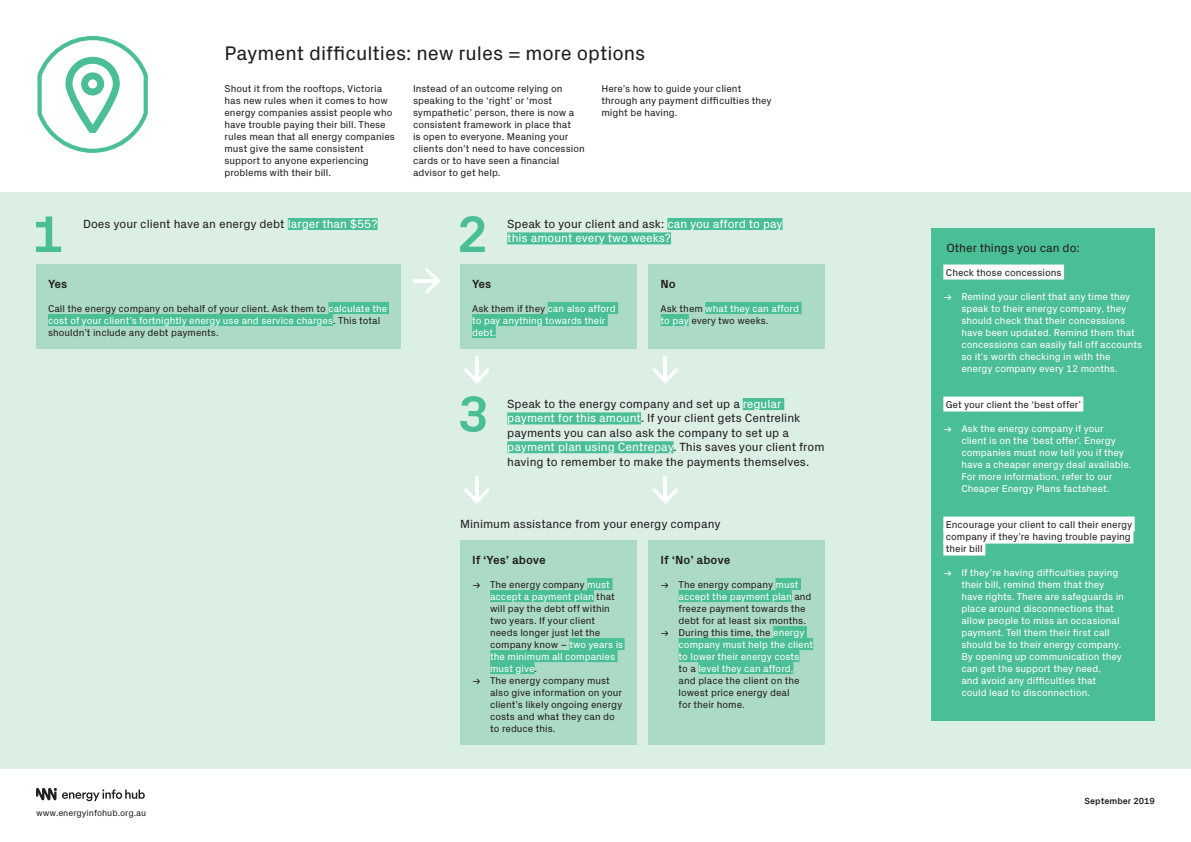
<style>
.page{position:relative;width:1191px;height:842px;background:#fff}
.page>*{position:absolute;margin:0;border:0;box-sizing:border-box;transform-origin:0 0}
.t1{font:20px "Px Grotesk";color:#231f20}
.t2{font:12px/14.4px "Px Grotesk";color:#231f20}
.t3{font:12px/14.4px "Px Grotesk";color:#fff}
.t4{font:700 12px "Px Grotesk";letter-spacing:-.005em;color:#231f20}
.t5{font:10px/12px "Px Grotesk";color:#231f20}
.t6{font:10px/12px "Px Grotesk";color:#fff}
.t7{font:9px "Px Grotesk";color:#231f20}
.t8{font:700 9px "Px Grotesk";color:#231f20}
.s1{color:#fff}
.s2{color:#231f20}
</style>
<div class="page">
<div style="left:0;top:192px;width:1191px;height:576px;background:#dcefe5"></div>
<div style="left:36px;top:264px;width:365px;height:84px;background:#acdbc5"></div>
<div style="left:328px;top:302px;width:61px;height:12px;background:#4abe94"></div>
<div style="left:48px;top:314px;width:285px;height:12px;background:#4abe94"></div>
<svg style="left:37px;top:36px;width:111px;height:117px"></svg>
<div style="left:460px;top:264px;width:176px;height:84px;background:#acdbc5"></div>
<div style="left:547px;top:302px;width:71px;height:12px;background:#4abe94"></div>
<div style="left:472px;top:314px;width:136px;height:12px;background:#4abe94"></div>
<div style="left:472px;top:326px;width:24px;height:12px;background:#4abe94"></div>
<div style="left:648px;top:264px;width:177px;height:84px;background:#acdbc5"></div>
<div style="left:705px;top:302px;width:96px;height:12px;background:#4abe94"></div>
<div style="left:660px;top:314px;width:29px;height:12px;background:#4abe94"></div>
<div style="left:460px;top:540px;width:176px;height:204px;background:#acdbc5"></div>
<div style="left:587px;top:578px;width:25px;height:12px;background:#4abe94"></div>
<div style="left:490px;top:590px;width:104px;height:12px;background:#4abe94"></div>
<div style="left:569px;top:638px;width:55px;height:12px;background:#4abe94"></div>
<div style="left:490px;top:650px;width:127px;height:12px;background:#4abe94"></div>
<div style="left:490px;top:662px;width:44px;height:12px;background:#4abe94"></div>
<div style="left:648px;top:540px;width:177px;height:204px;background:#acdbc5"></div>
<div style="left:775px;top:578px;width:26px;height:12px;background:#4abe94"></div>
<div style="left:678px;top:590px;width:114px;height:12px;background:#4abe94"></div>
<div style="left:773px;top:626px;width:34px;height:12px;background:#4abe94"></div>
<div style="left:678px;top:638px;width:135px;height:12px;background:#4abe94"></div>
<div style="left:678px;top:650px;width:121px;height:12px;background:#4abe94"></div>
<div style="left:698px;top:662px;width:95px;height:12px;background:#4abe94"></div>
<div style="left:288px;top:218px;width:89px;height:12px;background:#4abe94"></div>
<div style="left:742px;top:398px;width:42px;height:12px;background:#4abe94"></div>
<div style="left:507px;top:412px;width:134px;height:12px;background:#4abe94"></div>
<div style="left:507px;top:441px;width:166px;height:12px;background:#4abe94"></div>
<div style="left:667px;top:218px;width:115px;height:12px;background:#4abe94"></div>
<div style="left:507px;top:232px;width:164px;height:12px;background:#4abe94"></div>
<div style="left:931px;top:228px;width:224px;height:492px;background:#4abe94"></div>
<div style="left:943px;top:264px;width:121px;height:16px;background:#fff"></div>
<div style="left:943px;top:396px;width:140px;height:16px;background:#fff"></div>
<div style="left:943px;top:516px;width:191px;height:16px;background:#fff"></div>
<div style="left:943px;top:528px;width:190px;height:16px;background:#fff"></div>
<div style="left:943px;top:540px;width:42px;height:16px;background:#fff"></div>
<svg style="left:460px;top:216px;width:25px;height:36px"></svg>
<svg style="left:460px;top:396px;width:26px;height:36px"></svg>
<svg style="left:36px;top:216px;width:25px;height:36px"></svg>
<hr style="left:413px;top:279px;width:24px;height:3px;background:#fff">
<svg style="left:425px;top:268px;width:16px;height:26px"></svg>
<hr style="left:475px;top:356px;width:3px;height:24px;background:#fff">
<svg style="left:464px;top:368px;width:26px;height:16px"></svg>
<hr style="left:475px;top:476px;width:3px;height:25px;background:#fff">
<svg style="left:464px;top:488px;width:26px;height:16px"></svg>
<hr style="left:664px;top:356px;width:3px;height:24px;background:#fff">
<svg style="left:653px;top:368px;width:25px;height:16px"></svg>
<hr style="left:664px;top:476px;width:3px;height:25px;background:#fff">
<svg style="left:653px;top:488px;width:25px;height:16px"></svg>
<svg style="left:36px;top:788px;width:109px;height:13px"></svg>
<p class="t1" style="left:224px;top:39px;width:422px">Payment difficulties: new rules = more options</p>
<p class="t5" style="left:224px;top:82px;width:172px">Shout it from the rooftops, Victoria has new rules when it comes to how energy companies assist people who have trouble paying their bill. These rules mean that all energy companies must give the same consistent support to anyone experiencing problems with their bill.</p>
<p class="t5" style="left:413px;top:82px;width:173px">Instead of an outcome relying on speaking to the ‘right’ or ‘most sympathetic’ person, there is now a consistent framework in place that<br>is open to everyone. Meaning your clients don’t need to have concession cards or to have seen a financial advisor to get help.</p>
<p class="t5" style="left:601px;top:82px;width:172px">Here’s how to guide your client through any payment difficulties they might be having.</p>
<p class="t2" style="left:83px;top:216px;width:296px">Does your client have an energy debt <span class="s1">larger than $55?</span></p>
<p class="t4" style="left:48px;top:275px;width:21px">Yes</p>
<p class="t5" style="left:48px;top:302px;width:341px">Call the energy company on behalf of your client. Ask them to <span class="s1">calculate the cost of your client’s fortnightly energy use and service charges</span>. This total shouldn’t include any debt payments.</p>
<p class="t7" style="left:36px;top:806px;width:112px">www.energyinfohub.org.au</p>
<p class="t3" style="left:507px;top:216px;width:277px"><span class="s2">Speak to your client and ask:</span> can you afford to pay this amount every two weeks?</p>
<p class="t4" style="left:472px;top:275px;width:21px">Yes</p>
<p class="t6" style="left:472px;top:302px;width:145px"><span class="s2">Ask them if they</span> can also afford to pay anything towards their debt.</p>
<p class="t4" style="left:660px;top:275px;width:17px">No</p>
<p class="t6" style="left:660px;top:302px;width:140px"><span class="s2">Ask them</span> what they can afford to pay <span class="s2">every two weeks.</span></p>
<p class="t2" style="left:507px;top:396px;width:319px">Speak to the energy company and set up a <span class="s1">regular payment for this amount</span>. If your client gets Centrelink payments you can also ask the company to set up a <span class="s1">payment plan using Centrepay</span>. This saves your client from having to remember to make the payments themselves.</p>
<p class="t2" style="left:460px;top:516px;width:262px">Minimum assistance from your energy company</p>
<p class="t4" style="left:472px;top:551px;width:75px">If ‘Yes’ above</p>
<p class="t5" style="left:490px;top:578px;width:135px;text-indent:-18px">→ The energy company <span class="s1">must accept a payment plan</span> that will pay the debt off within two years. If your client needs longer just let the company know – <span class="s1">two years is the minimum all companies must give</span>.</p>
<p class="t5" style="left:490px;top:674px;width:134px;text-indent:-18px">→ The energy company must also give information on your client’s likely ongoing energy costs and what they can do to reduce this.</p>
<p class="t4" style="left:660px;top:551px;width:71px">If ‘No’ above</p>
<p class="t5" style="left:678px;top:578px;width:134px;text-indent:-18px">→ The energy company <span class="s1">must accept the payment plan</span> and freeze payment towards the debt for at least six months.</p>
<p class="t5" style="left:678px;top:626px;width:136px;text-indent:-18px">→ During this time, the <span class="s1">energy company must help the client to lower their energy costs<br></span>to a <span class="s1">level they can afford,<br></span>and place the client on the lowest price energy deal<br>for their home.</p>
<p class="t2" style="left:946px;top:240px;width:135px">Other things you can do:</p>
<p class="t5" style="left:946px;top:266px;width:117px">Check those concessions</p>
<p class="t6" style="left:961px;top:290px;width:182px;text-indent:-18px">→ Remind your client that any time they speak to their energy company, they should check that their concessions have been updated. Remind them that concessions can easily fall off accounts so it’s worth checking in with the energy company every 12 months.</p>
<p class="t5" style="left:946px;top:398px;width:137px">Get your client the ‘best offer’</p>
<p class="t6" style="left:961px;top:422px;width:172px;text-indent:-18px">→ Ask the energy company if your client is on the ‘best offer’. Energy companies must now tell you if they have a cheaper energy deal available.<br>For more information, refer to our Cheaper Energy Plans factsheet.</p>
<p class="t5" style="left:945px;top:518px;width:188px">Encourage your client to call their energy company if they’re having trouble paying their bill</p>
<p class="t6" style="left:961px;top:566px;width:164px;text-indent:-18px">→ If they’re having difficulties paying their bill, remind them that they have rights. There are safeguards in place around disconnections that allow people to miss an occasional payment. Tell them their first call should be to their energy company.<br>By opening up communication they can get the support they need,<br>and avoid any difficulties that could lead to disconnection.</p>
<p class="t8" style="left:1084px;top:794px;width:72px">September 2019</p>
</div>
